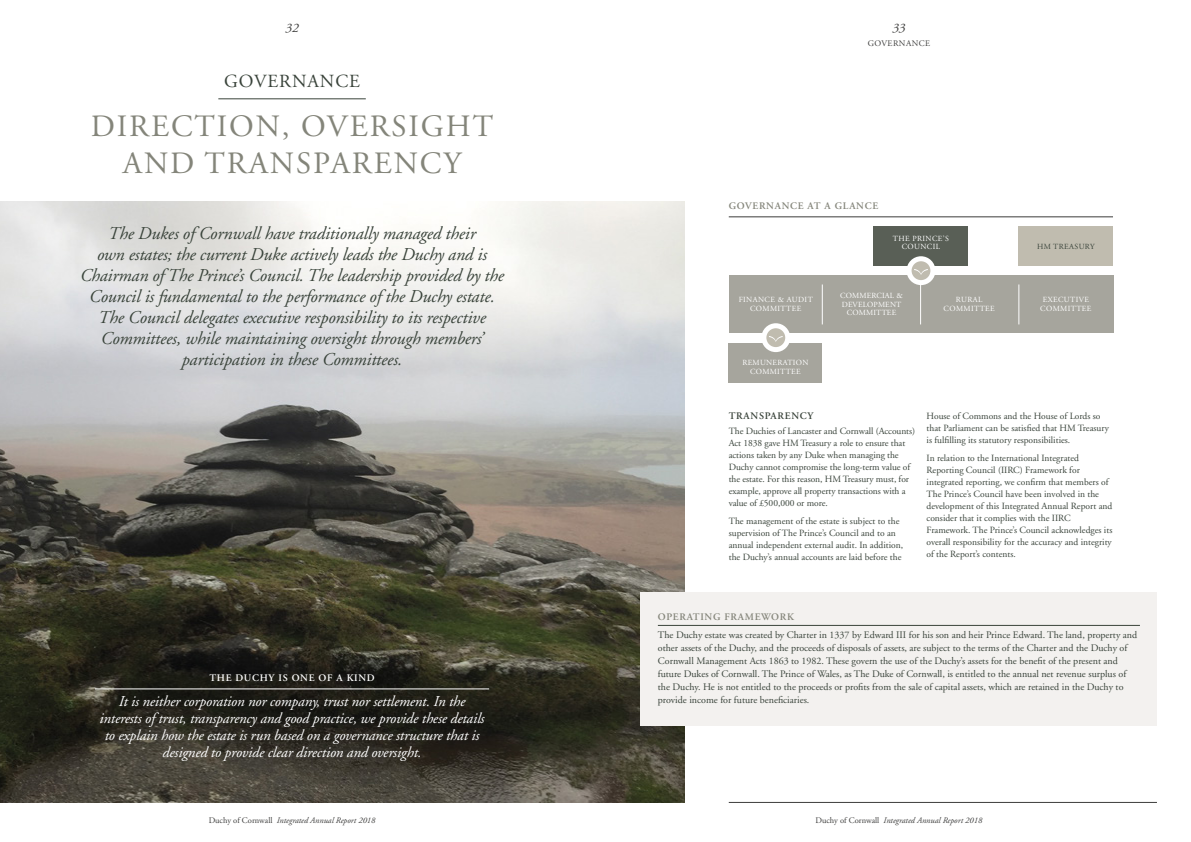
<style>
.page{position:relative;width:1191px;height:842px;background:#fff}
.page>*{position:absolute;margin:0;border:0;box-sizing:border-box;transform-origin:0 0}
.Review___header{font:31px/37px "Adobe Garamond";letter-spacing:.06em;color:#84857a;text-align:center}
.t1{font:18.5px "Adobe Garamond";letter-spacing:.05em;color:#39433a}
.Review___intro{font:italic 18px/21px "Adobe Garamond";letter-spacing:-.01em;color:#39433a;text-align:center}
.Review___intro-2{font:italic 15px/17px "Adobe Garamond";letter-spacing:-.01em;color:#fff;text-align:center}
.t2{font:italic 13px "Adobe Garamond";color:#3c3c3b}
.Body_copy_10_13{font:10px/13px "Adobe Garamond";color:#39433a}
.subhead{font:600 10px "Adobe Garamond";letter-spacing:.07em;color:#84857a}
.subhead-2{font:600 10px "Adobe Garamond";letter-spacing:.07em;color:#fff}
.subhead-3{font:600 10px "Adobe Garamond";letter-spacing:.07em;color:#39433a}
.Body_copy_10_13-2{font:9.5px/12px "Adobe Garamond";color:#39433a}
.t3{font:italic 8.5px "Adobe Garamond";color:#3c3c3b}
.t4{font:8.5px "Adobe Garamond";letter-spacing:.05em;color:#3c3c3b}
.t5{font:7.8px/8.7px "Adobe Garamond";letter-spacing:.05em;color:#fff;text-align:center}
.t6{font:7.8px/8.7px "Adobe Garamond";letter-spacing:.02em;color:#fff;text-align:center}
.t7{font:7.8px "Adobe Garamond";letter-spacing:.05em;color:#39433a}
.s1{font-style:normal}
</style>
<div class="page">
<img style="left:0;top:201px;width:685px;height:601px">
<hr style="left:95px;top:689px;width:394px;height:1px;background:#fff">
<hr style="left:729px;top:217px;width:384px;height:1px;background:#3c3c3b">
<div style="left:641px;top:592px;width:516px;height:134px;background:#f3f1ef"></div>
<hr style="left:658px;top:625px;width:482px;height:1px;background:#39433a">
<div style="left:1018px;top:226px;width:95px;height:40px;background:#c0bcaf"></div>
<div style="left:729px;top:343px;width:93px;height:40px;background:#a6a59d"></div>
<div style="left:873px;top:226px;width:95px;height:40px;background:#595f56"></div>
<div style="left:729px;top:276px;width:384px;height:57px;background:#a6a59d"></div>
<hr style="left:822px;top:284px;width:1px;height:40px;background:#fff">
<hr style="left:920px;top:284px;width:1px;height:40px;background:#fff">
<hr style="left:1018px;top:284px;width:1px;height:40px;background:#fff">
<svg style="left:909px;top:259px;width:24px;height:24px"></svg>
<div style="left:906px;top:256px;width:29px;height:29px;border:5px solid #fff;border-radius:50%"></div>
<svg style="left:914px;top:269px;width:14px;height:6px"></svg>
<svg style="left:764px;top:326px;width:23px;height:24px"></svg>
<div style="left:761px;top:323px;width:29px;height:29px;border:5px solid #fff;border-radius:50%"></div>
<svg style="left:769px;top:336px;width:13px;height:6px"></svg>
<hr style="left:218px;top:99px;width:148px;height:1px;background:#39433a">
<hr style="left:729px;top:802px;width:428px;height:1px;background:#3c3c3b">
<h3 class="t2" style="left:285px;top:21px;width:14px">32</h3>
<h3 class="t2" style="left:892px;top:21px;width:14px">33</h3>
<p class="t1" style="left:224px;top:71px;width:137px">GOVERNANCE</p>
<p class="Review___header" style="left:91px;top:109px;width:404px">DIRECTION, OVERSIGHT<br>AND TRANSPARENCY</p>
<p class="Review___intro" style="left:80px;top:223px;width:425px">The Dukes of Cornwall have traditionally managed their<br>own estates; the current Duke actively leads the Duchy and is Chairman of The Prince’s Council. The leadership provided by the Council is fundamental to the performance of the Duchy estate.<br>The Council delegates executive responsibility to its respective Committees, while maintaining oversight through members’ participation in these Committees.</p>
<p class="subhead-2" style="left:209px;top:672px;width:167px">THE DUCHY IS ONE OF A KIND</p>
<p class="Review___intro-2" style="left:100px;top:693px;width:386px">It is neither corporation nor company, trust nor settlement. In the interests of trust, transparency and good practice, we provide these details to explain how the estate is run based on a governance structure that is designed to provide clear direction and oversight.</p>
<p class="t4" style="left:867px;top:39px;width:64px">GOVERNANCE</p>
<p class="subhead" style="left:729px;top:200px;width:151px">GOVERNANCE AT A GLANCE</p>
<p class="t5" style="left:893px;top:234px;width:57px">THE PRINCE’S<br>COUNCIL</p>
<p class="t5" style="left:738px;top:296px;width:76px">FINANCE &amp; AUDIT<br>COMMITTEE</p>
<p class="t5" style="left:742px;top:359px;width:68px">REMUNERATION<br>COMMITTEE</p>
<p class="t6" style="left:840px;top:291px;width:64px">COMMERCIAL &amp;<br>DEVELOPMENT<br>COMMITTEE</p>
<p class="t5" style="left:943px;top:296px;width:53px">RURAL<br>COMMITTEE</p>
<p class="t7" style="left:1037px;top:242px;width:59px">HM TREASURY</p>
<p class="t5" style="left:1040px;top:296px;width:53px">EXECUTIVE<br>COMMITTEE</p>
<p class="subhead-3" style="left:729px;top:410px;width:86px">TRANSPARENCY</p>
<p class="Body_copy_10_13-2" style="left:729px;top:425px;width:188px">The Duchies of Lancaster and Cornwall (Accounts)<br>Act 1838 gave HM Treasury a role to ensure that actions taken by any Duke when managing the Duchy cannot compromise the long-term value of the estate. For this reason, HM Treasury must, for example, approve all property transactions with a value of £500,000 or more.</p>
<p class="Body_copy_10_13-2" style="left:729px;top:515px;width:176px">The management of the estate is subject to the supervision of The Prince’s Council and to an annual independent external audit. In addition, the Duchy’s annual accounts are laid before the</p>
<p class="Body_copy_10_13-2" style="left:926px;top:410px;width:184px">House of Commons and the House of Lords so that Parliament can be satisfied that HM Treasury is fulfilling its statutory responsibilities.</p>
<p class="Body_copy_10_13-2" style="left:926px;top:452px;width:187px">In relation to the International Integrated Reporting Council (IIRC) Framework for integrated reporting, we confirm that members of The Prince’s Council have been involved in the development of this Integrated Annual Report and consider that it complies with the IIRC Framework. The Prince’s Council acknowledges its overall responsibility for the accuracy and integrity of the Report’s contents.</p>
<p class="subhead" style="left:658px;top:611px;width:138px">OPERATING FRAMEWORK</p>
<p class="Body_copy_10_13" style="left:658px;top:629px;width:481px">The Duchy estate was created by Charter in 1337 by Edward III for his son and heir Prince Edward. The land, property and other assets of the Duchy, and the proceeds of disposals of assets, are subject to the terms of the Charter and the Duchy of Cornwall Management Acts 1863 to 1982. These govern the use of the Duchy’s assets for the benefit of the present and future Dukes of Cornwall. The Prince of Wales, as The Duke of Cornwall, is entitled to the annual net revenue surplus of the Duchy. He is not entitled to the proceeds or profits from the sale of capital assets, which are retained in the Duchy to provide income for future beneficiaries.</p>
<p class="t3" style="left:209px;top:816px;width:168px"><span class="s1">Duchy of Cornwall</span> Integrated Annual Report 2018</p>
<p class="t3" style="left:815px;top:816px;width:168px"><span class="s1">Duchy of Cornwall</span> Integrated Annual Report 2018</p>
</div>
